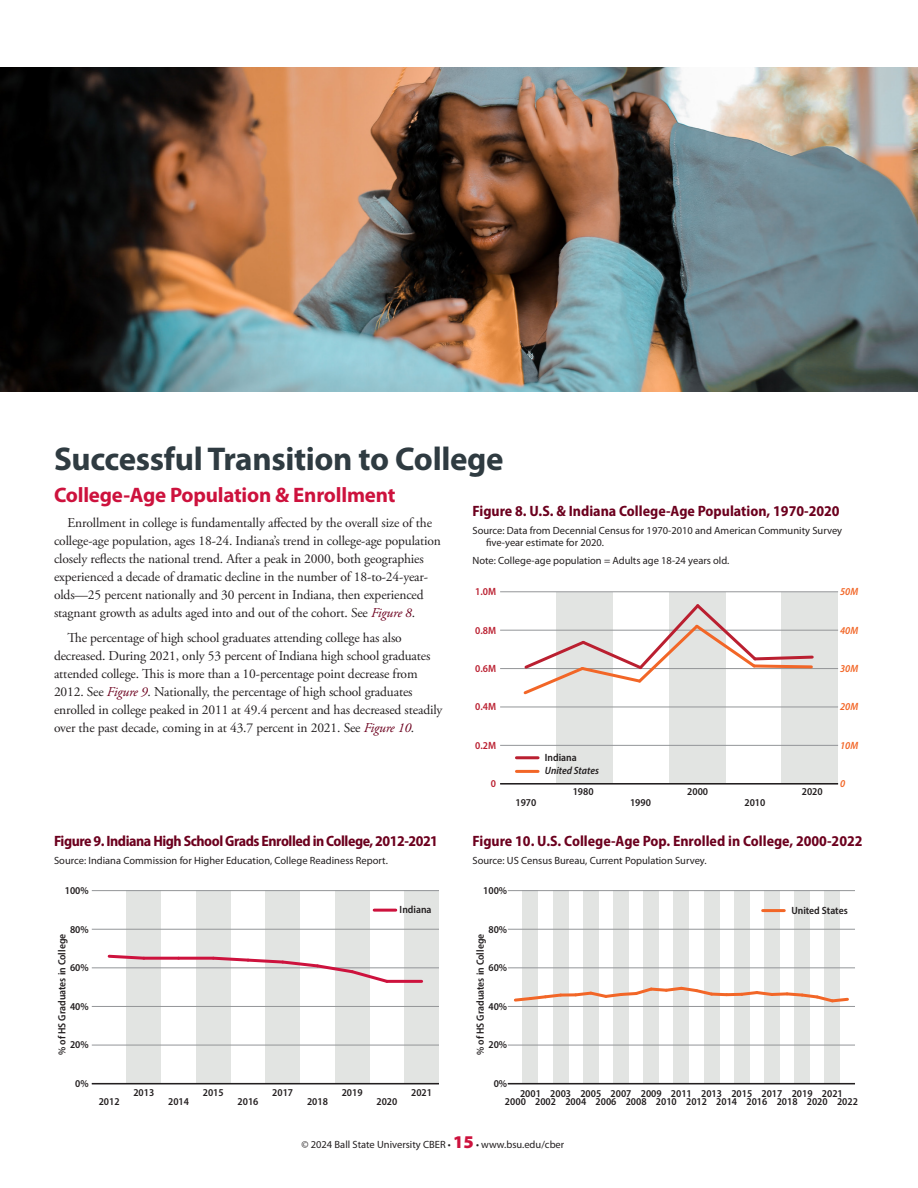
<style>
.page{position:relative;width:918px;height:1188px;background:#fff}
.page>*{position:absolute;margin:0;border:0;box-sizing:border-box;transform-origin:0 0}
.t1{font:700 33px "Myriad Pro";letter-spacing:-.01em;color:#2f3b41}
.t2{font:700 21px "Myriad Pro";letter-spacing:-.01em;color:#cd123d}
.H4_Figure_Title{font:700 semi-condensed 15px "Myriad Pro";color:#6c001e}
.H4_Figure_Title-2{font:700 semi-condensed 15px "Myriad Pro";letter-spacing:-.03em;color:#6c001e}
.Body{font:13.5px/18px "Adobe Garamond Pro";letter-spacing:-.01em;color:#231f20}
.Source_Note{font:10.5px/12.6px "Myriad Pro";color:#231f20}
.t3{font:600 semi-condensed 10.5px/8.1px "Myriad Pro";color:#231f20;text-align:center}
.t4{font:600 semi-condensed 10.5px "Myriad Pro";color:#ba1f30}
.t5{font:italic 600 semi-condensed 10.5px/13.6px "Myriad Pro";color:#231f20}
.t6{font:italic 600 semi-condensed 10.5px "Myriad Pro";color:#f26627}
.s1{font-style:italic;color:#6c001e}
.s2{font-style:normal}
.s3{font-weight:900;font-size:18px;color:#cd123d}
</style>
<div class="page">
<img style="left:0;top:68px;width:918px;height:324px">
<div style="left:669px;top:592px;width:56px;height:192px;background:#e2e4e2"></div>
<div style="left:782px;top:592px;width:56px;height:192px;background:#e2e4e2"></div>
<div style="left:556px;top:592px;width:57px;height:192px;background:#e2e4e2"></div>
<hr style="left:500px;top:745px;width:338px;height:1px;background:#939598">
<hr style="left:500px;top:707px;width:338px;height:1px;background:#939598">
<hr style="left:500px;top:668px;width:338px;height:1px;background:#939598">
<hr style="left:500px;top:630px;width:338px;height:1px;background:#939598">
<hr style="left:500px;top:591px;width:338px;height:1px;background:#939598">
<hr style="left:500px;top:783px;width:338px;height:2px;background:#231f20">
<svg style="left:521px;top:601px;width:294px;height:96px"></svg>
<hr style="left:516px;top:756px;width:22px;height:3px;background:#ba1f30">
<hr style="left:516px;top:770px;width:22px;height:3px;background:#f26627">
<div style="left:523px;top:891px;width:15px;height:193px;background:#e2e4e2"></div>
<div style="left:553px;top:891px;width:15px;height:193px;background:#e2e4e2"></div>
<div style="left:583px;top:891px;width:15px;height:193px;background:#e2e4e2"></div>
<div style="left:613px;top:891px;width:16px;height:193px;background:#e2e4e2"></div>
<div style="left:644px;top:891px;width:15px;height:193px;background:#e2e4e2"></div>
<div style="left:674px;top:891px;width:15px;height:193px;background:#e2e4e2"></div>
<div style="left:704px;top:891px;width:15px;height:193px;background:#e2e4e2"></div>
<div style="left:734px;top:891px;width:15px;height:193px;background:#e2e4e2"></div>
<div style="left:764px;top:891px;width:16px;height:193px;background:#e2e4e2"></div>
<div style="left:795px;top:891px;width:15px;height:193px;background:#e2e4e2"></div>
<div style="left:825px;top:891px;width:15px;height:193px;background:#e2e4e2"></div>
<hr style="left:508px;top:1045px;width:347px;height:1px;background:#939598">
<hr style="left:508px;top:1006px;width:347px;height:1px;background:#939598">
<hr style="left:508px;top:967px;width:347px;height:1px;background:#939598">
<hr style="left:508px;top:929px;width:347px;height:1px;background:#939598">
<hr style="left:508px;top:890px;width:347px;height:1px;background:#939598">
<hr style="left:508px;top:1083px;width:347px;height:1px;background:#231f20">
<hr style="left:763px;top:909px;width:21px;height:3px;background:#f26627">
<svg style="left:514px;top:992px;width:47px;height:11px"></svg>
<svg style="left:561px;top:993px;width:11px;height:4px"></svg>
<svg style="left:572px;top:985px;width:158px;height:15px"></svg>
<hr style="left:727px;top:993px;width:15px;height:3px;background:#f26627">
<svg style="left:738px;top:989px;width:111px;height:16px"></svg>
<div style="left:404px;top:891px;width:35px;height:193px;background:#e2e4e2"></div>
<div style="left:335px;top:891px;width:35px;height:193px;background:#e2e4e2"></div>
<div style="left:265px;top:891px;width:35px;height:193px;background:#e2e4e2"></div>
<div style="left:196px;top:891px;width:35px;height:193px;background:#e2e4e2"></div>
<div style="left:127px;top:891px;width:34px;height:193px;background:#e2e4e2"></div>
<hr style="left:92px;top:1045px;width:347px;height:1px;background:#939598">
<hr style="left:92px;top:1006px;width:347px;height:1px;background:#939598">
<hr style="left:92px;top:967px;width:347px;height:1px;background:#939598">
<hr style="left:92px;top:929px;width:347px;height:1px;background:#939598">
<hr style="left:92px;top:890px;width:347px;height:1px;background:#939598">
<hr style="left:92px;top:1083px;width:347px;height:1px;background:#231f20">
<hr style="left:374px;top:909px;width:22px;height:3px;background:#cd123d">
<svg style="left:107px;top:953px;width:40px;height:8px"></svg>
<hr style="left:144px;top:957px;width:35px;height:3px;background:#cd123d">
<hr style="left:179px;top:957px;width:34px;height:3px;background:#cd123d">
<svg style="left:210px;top:956px;width:181px;height:27px"></svg>
<hr style="left:387px;top:980px;width:35px;height:3px;background:#cd123d">
<h1 class="t1" style="left:54px;top:438px;width:451px">Successful Transition to College</h1>
<h2 class="t2" style="left:54px;top:481px;width:343px">College-Age Population &amp; Enrollment</h2>
<p class="Body" style="left:54px;top:514px;width:389px;text-indent:14px">Enrollment in college is fundamentally affected by the overall size of the college-age population, ages 18-24. Indiana’s trend in college-age population closely reflects the national trend. After a peak in 2000, both geographies experienced a decade of dramatic decline in the number of 18-to-24-year&shy;olds—25 percent nationally and 30 percent in Indiana, then experienced stagnant growth as adults aged into and out of the cohort. See <span class="s1">Figure 8</span>.</p>
<p class="Body" style="left:54px;top:629px;width:390px;text-indent:14px">The percentage of high school graduates attending college has also decreased. During 2021, only 53 percent of Indiana high school graduates attended college. This is more than a 10-percentage point decrease from 2012. See <span class="s1">Figure 9</span>. Nationally, the percentage of high school graduates enrolled in college peaked in 2011 at 49.4 percent and has decreased steadily over the past decade, coming in at 43.7 percent in 2021. See <span class="s1">Figure 10</span>.</p>
<p class="H4_Figure_Title" style="left:472px;top:501px;width:369px">Figure 8. U.S. &amp; Indiana College-Age Population, 1970-2020</p>
<p class="Source_Note" style="left:486px;top:524px;width:358px;text-indent:-14px">Source: Data from Decennial Census for 1970-2010 and American Community Survey five-year estimate for 2020.</p>
<p class="Source_Note" style="left:472px;top:554px;width:258px">Note: College-age population = Adults age 18-24 years old.</p>
<p class="t6" style="left:840px;top:585px;width:20px">50M</p>
<p class="t4" style="left:475px;top:585px;width:22px">1.0M</p>
<p class="t6" style="left:840px;top:623px;width:20px">40M</p>
<p class="t4" style="left:475px;top:623px;width:22px">0.8M</p>
<p class="t6" style="left:840px;top:662px;width:20px">30M</p>
<p class="t4" style="left:475px;top:662px;width:22px">0.6M</p>
<p class="t6" style="left:840px;top:700px;width:20px">20M</p>
<p class="t4" style="left:475px;top:700px;width:22px">0.4M</p>
<p class="t4" style="left:475px;top:739px;width:22px">0.2M</p>
<p class="t6" style="left:840px;top:739px;width:20px">10M</p>
<p class="t5" style="left:545px;top:750px;width:56px"><span class="s2">Indiana<br></span>United States</p>
<p class="t4" style="left:491px;top:777px;width:7px">0</p>
<p class="t3" style="left:573px;top:787px;width:22px">1980</p>
<p class="t3" style="left:687px;top:787px;width:22px">2000</p>
<p class="t3" style="left:802px;top:787px;width:22px">2020</p>
<p class="t6" style="left:840px;top:777px;width:7px">0</p>
<p class="t3" style="left:516px;top:798px;width:22px">1970</p>
<p class="t3" style="left:630px;top:798px;width:22px">1990</p>
<p class="t3" style="left:745px;top:798px;width:22px">2010</p>
<p class="H4_Figure_Title-2" style="left:54px;top:832px;width:386px">Figure 9. Indiana High School Grads Enrolled in College, 2012-2021</p>
<p class="Source_Note" style="left:54px;top:854px;width:335px">Source: Indiana Commission for Higher Education, College Readiness Report.</p>
<p class="H4_Figure_Title" style="left:472px;top:832px;width:392px">Figure 10. U.S. College-Age Pop. Enrolled in College, 2000-2022</p>
<p class="Source_Note" style="left:472px;top:854px;width:236px">Source: US Census Bureau, Current Population Survey.</p>
<p class="t3" style="left:65px;top:886px;width:25px">100%</p>
<p class="t3" style="left:483px;top:886px;width:25px">100%</p>
<p class="t3" style="left:400px;top:905px;width:33px">Indiana</p>
<p class="t3" style="left:791px;top:906px;width:58px">United States</p>
<p class="t3" style="left:70px;top:925px;width:20px">80%</p>
<p class="t3" style="left:58px;top:1055px;width:123px;rotate:-90deg">% of HS Graduates in College</p>
<p class="t3" style="left:70px;top:963px;width:20px">60%</p>
<p class="t3" style="left:70px;top:1002px;width:20px">40%</p>
<p class="t3" style="left:70px;top:1041px;width:20px">20%</p>
<p class="t3" style="left:489px;top:925px;width:20px">80%</p>
<p class="t3" style="left:476px;top:1055px;width:123px;rotate:-90deg">% of HS Graduates in College</p>
<p class="t3" style="left:489px;top:963px;width:20px">60%</p>
<p class="t3" style="left:489px;top:1002px;width:20px">40%</p>
<p class="t3" style="left:489px;top:1041px;width:20px">20%</p>
<p class="t3" style="left:75px;top:1079px;width:15px">0%</p>
<p class="t3" style="left:99px;top:1097px;width:22px">2012</p>
<p class="t3" style="left:133px;top:1088px;width:22px">2013</p>
<p class="t3" style="left:168px;top:1097px;width:22px">2014</p>
<p class="t3" style="left:203px;top:1088px;width:22px">2015</p>
<p class="t3" style="left:238px;top:1097px;width:22px">2016</p>
<p class="t3" style="left:272px;top:1088px;width:22px">2017</p>
<p class="t3" style="left:307px;top:1097px;width:22px">2018</p>
<p class="t3" style="left:342px;top:1088px;width:22px">2019</p>
<p class="t3" style="left:376px;top:1097px;width:22px">2020</p>
<p class="t3" style="left:411px;top:1088px;width:22px">2021</p>
<p class="t3" style="left:494px;top:1079px;width:15px">0%</p>
<p class="t3" style="left:505px;top:1089px;width:354px">2001 2003 2005 2007 2009 2011 2013 2015 2017 2019 2021<br>2000 2002 2004 2006 2008 2010 2012 2014 2016 2018 2020 2022</p>
<p class="Source_Note" style="left:302px;top:1138px;width:264px">© 2024 Ball State University CBER • <span class="s3">15</span> • www.bsu.edu/cber</p>
</div>
